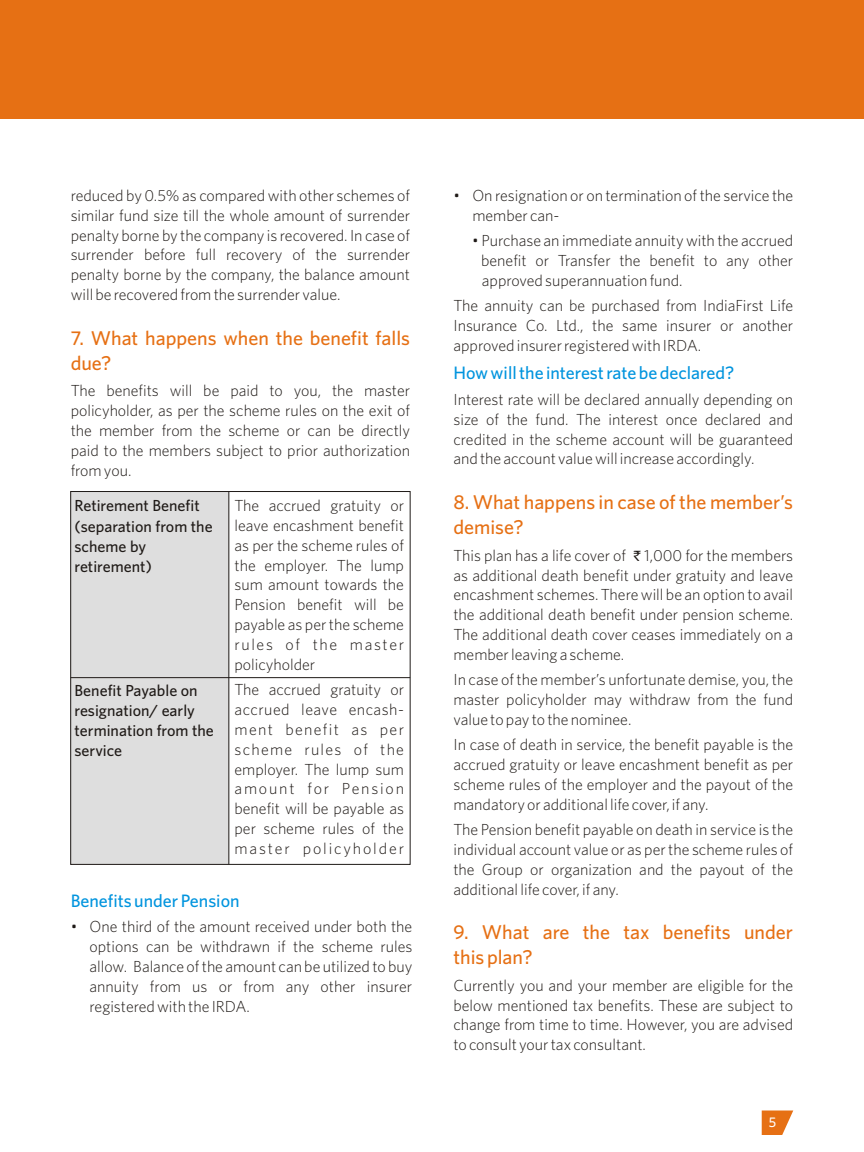
<style>
.page{position:relative;width:864px;height:1152px;background:#fff}
.page>*{position:absolute;margin:0;border:0;box-sizing:border-box;transform-origin:0 0}
.t1{font:700 20px/25.4px "Whitney";color:#e67014}
.t2{font:700 18px "Whitney";color:#0094de}
.t3{font:16px/19.8px "Whitney";color:#1f1a17;text-align:justify}
.t4{font:700 16px/20.2px "Whitney";color:#1f1a17}
.t5{font:700 14px "Whitney";color:#fff}
.s1{font-family:"Rupee Foradian";font-size:14px}
</style>
<div class="page">
<div style="left:0;top:0;width:864px;height:119px;background:#e67014"></div>
<svg style="left:762px;top:1111px;width:31px;height:24px"></svg>
<div style="left:71px;top:492px;width:158px;height:372px;background:#dedede"></div>
<div style="left:70px;top:491px;width:340px;height:374px;border:1px solid #1f1a17"></div>
<hr style="left:229px;top:492px;width:1px;height:372px;background:#1f1a17">
<hr style="left:71px;top:677px;width:339px;height:1px;background:#1f1a17">
<p class="t3" style="left:71px;top:187px;width:341px">reduced by 0.5% as compared with other schemes of similar fund size till the whole amount of surrender penalty borne by the company is recovered. In case of surrender before full recovery of the surrender penalty borne by the company, the balance amount will be recovered from the surrender value.</p>
<p class="t1" style="left:71px;top:327px;width:341px">7. What happens when the benefit falls due?</p>
<p class="t3" style="left:71px;top:382px;width:341px">The benefits will be paid to you, the master policyholder, as per the scheme rules on the exit of the member from the scheme or can be directly paid to the members subject to prior authorization from you.</p>
<p class="t4" style="left:75px;top:497px;width:140px">Retirement Benefit (separation from the scheme by retirement)</p>
<p class="t3" style="left:235px;top:497px;width:171px">The accrued gratuity or leave encashment benefit as per the scheme rules of the employer. The lump sum amount towards the Pension benefit will be payable as per the scheme rules of the master policyholder</p>
<p class="t4" style="left:75px;top:681px;width:141px">Benefit Payable on resignation/ early termination from the service</p>
<p class="t3" style="left:235px;top:681px;width:171px">The accrued gratuity or accrued leave encash&shy;ment benefit as per scheme rules of the employer. The lump sum amount for Pension benefit will be payable as per scheme rules of the master policyholder</p>
<p class="t2" style="left:71px;top:894px;width:170px">Benefits under Pension</p>
<p class="t3" style="left:90px;top:918px;width:324px;text-indent:-19px">• One third of the amount received under both the options can be withdrawn if the scheme rules allow. Balance of the amount can be utilized to buy annuity from us or from any other insurer registered with the IRDA.</p>
<p class="t3" style="left:472px;top:187px;width:322px;text-indent:-19px">• On resignation or on termination of the service the member can-</p>
<p class="t3" style="left:481px;top:232px;width:314px;text-indent:-9px">• Purchase an immediate annuity with the accrued benefit or Transfer the benefit to any other approved superannuation fund.</p>
<p class="t3" style="left:453px;top:297px;width:341px">The annuity can be purchased from IndiaFirst Life Insurance Co. Ltd., the same insurer or another approved insurer registered with IRDA.</p>
<p class="t3" style="left:453px;top:391px;width:341px">Interest rate will be declared annually depending on size of the fund. The interest once declared and credited in the scheme account will be guaranteed and the account value will increase accordingly.</p>
<p class="t2" style="left:453px;top:366px;width:282px">How will the interest rate be declared?</p>
<p class="t1" style="left:453px;top:491px;width:341px">8. What happens in case of the member’s demise?</p>
<p class="t3" style="left:453px;top:546px;width:341px">This plan has a life cover of <span class="s1">`</span> 1,000 for the members as additional death benefit under gratuity and leave encashment schemes. There will be an option to avail the additional death benefit under pension scheme.<br>The additional death cover ceases immediately on a member leaving a scheme.</p>
<p class="t3" style="left:453px;top:671px;width:341px">In case of the member’s unfortunate demise, you, the master policyholder may withdraw from the fund value to pay to the nominee.</p>
<p class="t3" style="left:453px;top:736px;width:341px">In case of death in service, the benefit payable is the accrued gratuity or leave encashment benefit as per scheme rules of the employer and the payout of the mandatory or additional life cover, if any.</p>
<p class="t3" style="left:453px;top:821px;width:341px">The Pension benefit payable on death in service is the individual account value or as per the scheme rules of the Group or organization and the payout of the additional life cover, if any.</p>
<p class="t1" style="left:453px;top:921px;width:341px">9. What are the tax benefits under this plan?</p>
<p class="t3" style="left:453px;top:977px;width:341px">Currently you and your member are eligible for the below mentioned tax benefits. These are subject to change from time to time. However, you are advised to consult your tax consultant.</p>
<p class="t5" style="left:769px;top:1117px;width:9px">5</p>
</div>
